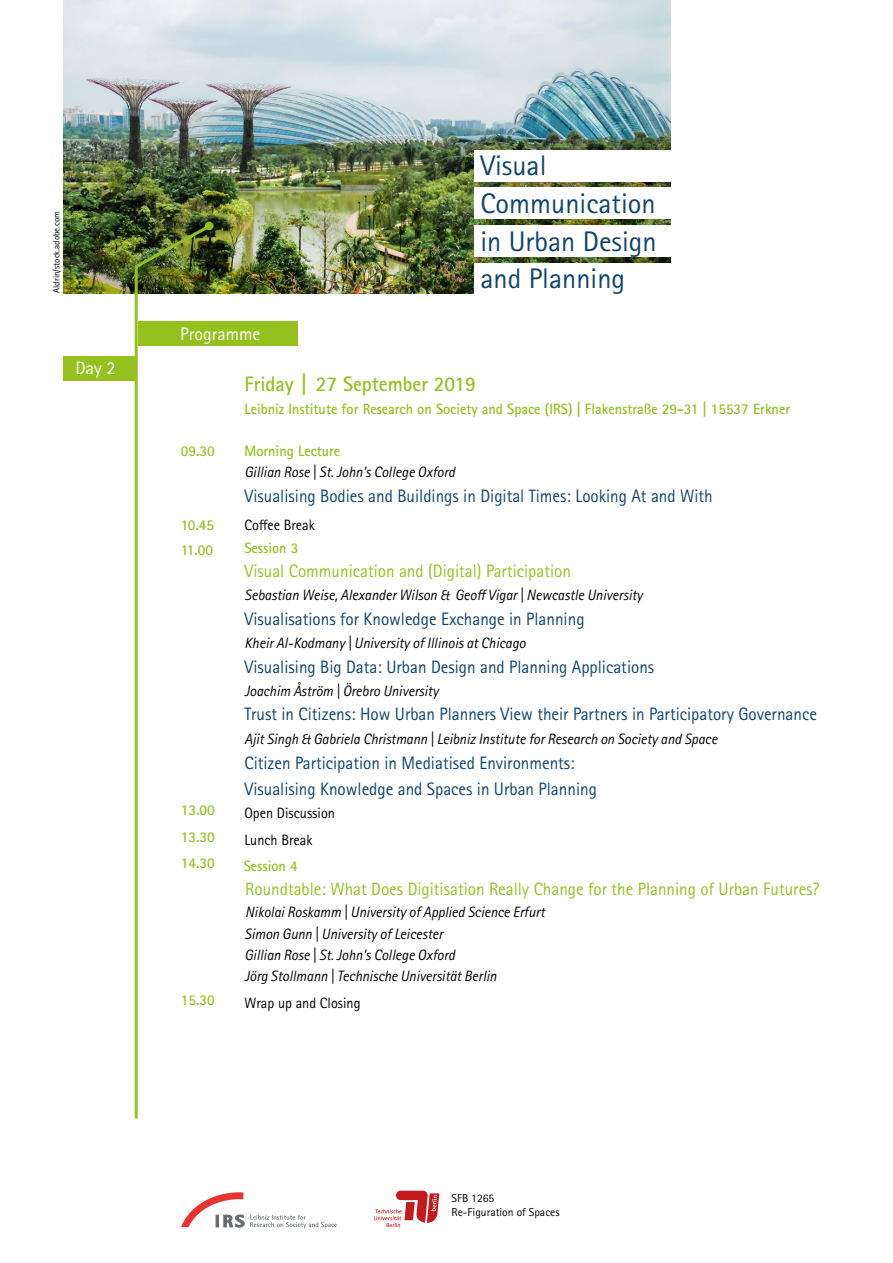
<style>
.page{position:relative;width:893px;height:1263px;background:#fff}
.page>*{position:absolute;margin:0;border:0;box-sizing:border-box;transform-origin:0 0}
.t1{font:28.35px/37.7px "Rotis Sans Serif Pro";color:#0f446b}
.t2{font:700 21px "Rotis Sans Serif Pro";color:#95c11f;scale:.95 1}
.t3{font:18px/26.1px "Rotis Sans Serif Pro";color:#0f446b;scale:.95 1}
.t4{font:18px "Rotis Sans Serif Pro";color:#95c11f;scale:.95 1}
.t5{font:18px "Rotis Sans Serif Pro";color:#fff}
.t6{font:italic 15px/21.5px "Rotis Sans Serif Pro";color:#000;scale:.95 1}
.t7{font:700 15px/26.7px "Rotis Sans Serif Pro";color:#95c11f;scale:.95 1}
.t8{font:15px/26.7px "Rotis Sans Serif Pro";color:#000;scale:.95 1}
.t9{font:11.55px/14px "Rotis Sans Serif Pro";color:#000}
.t10{font:9px "Rotis Sans Serif Pro";color:#000}
</style>
<div class="page">
<svg style="left:250px;top:1215px;width:87px;height:13px"></svg>
<svg style="left:181px;top:1192px;width:63px;height:36px"></svg>
<svg style="left:374px;top:1191px;width:65px;height:36px"></svg>
<div style="left:63px;top:356px;width:74px;height:24px;background:#95c11f"></div>
<div style="left:138px;top:321px;width:160px;height:24px;background:#95c11f"></div>
<img style="left:64px;top:0;width:606px;height:293px">
<div style="left:474px;top:187px;width:212px;height:32px;background:#fff"></div>
<div style="left:474px;top:225px;width:221px;height:32px;background:#fff"></div>
<div style="left:474px;top:150px;width:212px;height:31px;background:#fff"></div>
<div style="left:474px;top:263px;width:212px;height:31px;background:#fff"></div>
<svg style="left:133px;top:220px;width:84px;height:899px"></svg>
<p class="t10" style="left:51px;top:293px;width:83px;rotate:-90deg">Aldrin/stock.adobe.com</p>
<p class="t5" style="left:75px;top:358px;width:41px">Day 2</p>
<h1 class="t1" style="left:480px;top:147px;width:68px">Visual</h1>
<h1 class="t1" style="left:480px;top:185px;width:178px">Communication in Urban Design</h1>
<p class="t5" style="left:180px;top:323px;width:82px">Programme</p>
<h1 class="t1" style="left:480px;top:260px;width:146px">and Planning</h1>
<p class="t7" style="left:181px;top:437px;width:37px">09.30</p>
<p class="t7" style="left:181px;top:513px;width:37px;line-height:24.6px">10.45<br>11.00</p>
<p class="t7" style="left:181px;top:796px;width:37px;text-align:justify">13.00<br>13.30<br>14.30</p>
<p class="t7" style="left:181px;top:987px;width:37px">15.30</p>
<h2 class="t2" style="left:244px;top:371px;width:245px">Friday | 27 September 2019</h2>
<p class="t7" style="left:244px;top:395px;width:576px">Leibniz Institute for Research on Society and Space (IRS) | Flakenstraße 29-31 | 15537 Erkner</p>
<p class="t7" style="left:244px;top:437px;width:102px">Morning Lecture</p>
<p class="t6" style="left:244px;top:462px;width:223px">Gillian Rose | St. John’s College Oxford</p>
<p class="t3" style="left:244px;top:483px;width:494px">Visualising Bodies and Buildings in Digital Times: Looking At and With</p>
<p class="t8" style="left:244px;top:512px;width:76px">Coffee Break</p>
<p class="t7" style="left:244px;top:534px;width:58px">Session 3</p>
<p class="t4" style="left:244px;top:560px;width:345px">Visual Communication and (Digital) Participation</p>
<p class="t6" style="left:244px;top:584px;width:421px">Sebastian Weise, Alexander Wilson &amp; Geoff Vigar | Newcastle University</p>
<p class="t3" style="left:244px;top:606px;width:359px">Visualisations for Knowledge Exchange in Planning</p>
<p class="t6" style="left:244px;top:632px;width:298px">Kheir Al-Kodmany | University of Illinois at Chicago</p>
<p class="t3" style="left:244px;top:654px;width:433px">Visualising Big Data: Urban Design and Planning Applications</p>
<p class="t6" style="left:244px;top:680px;width:206px">Joachim Åström | Örebro University</p>
<p class="t3" style="left:244px;top:701px;width:604px">Trust in Citizens: How Urban Planners View their Partners in Participatory Governance</p>
<p class="t6" style="left:244px;top:728px;width:499px">Ajit Singh &amp; Gabriela Christmann | Leibniz Institute for Research on Society and Space</p>
<p class="t3" style="left:244px;top:750px;width:372px">Citizen Participation in Mediatised Environments:<br>Visualising Knowledge and Spaces in Urban Planning</p>
<p class="t8" style="left:244px;top:800px;width:97px">Open Discussion<br>Lunch Break</p>
<p class="t7" style="left:244px;top:853px;width:58px">Session 4</p>
<p class="t4" style="left:245px;top:878px;width:606px">Roundtable: What Does Digitisation Really Change for the Planning of Urban Futures?</p>
<p class="t6" style="left:244px;top:901px;width:318px">Nikolai Roskamm | University of Applied Science Erfurt Simon Gunn | University of Leicester<br>Gillian Rose | St. John’s College Oxford<br>Jörg Stollmann | Technische Universität Berlin</p>
<p class="t8" style="left:244px;top:990px;width:124px">Wrap up and Closing</p>
<p class="t9" style="left:452px;top:1191px;width:110px">SFB 1265<br>Re-Figuration of Spaces</p>
</div>
